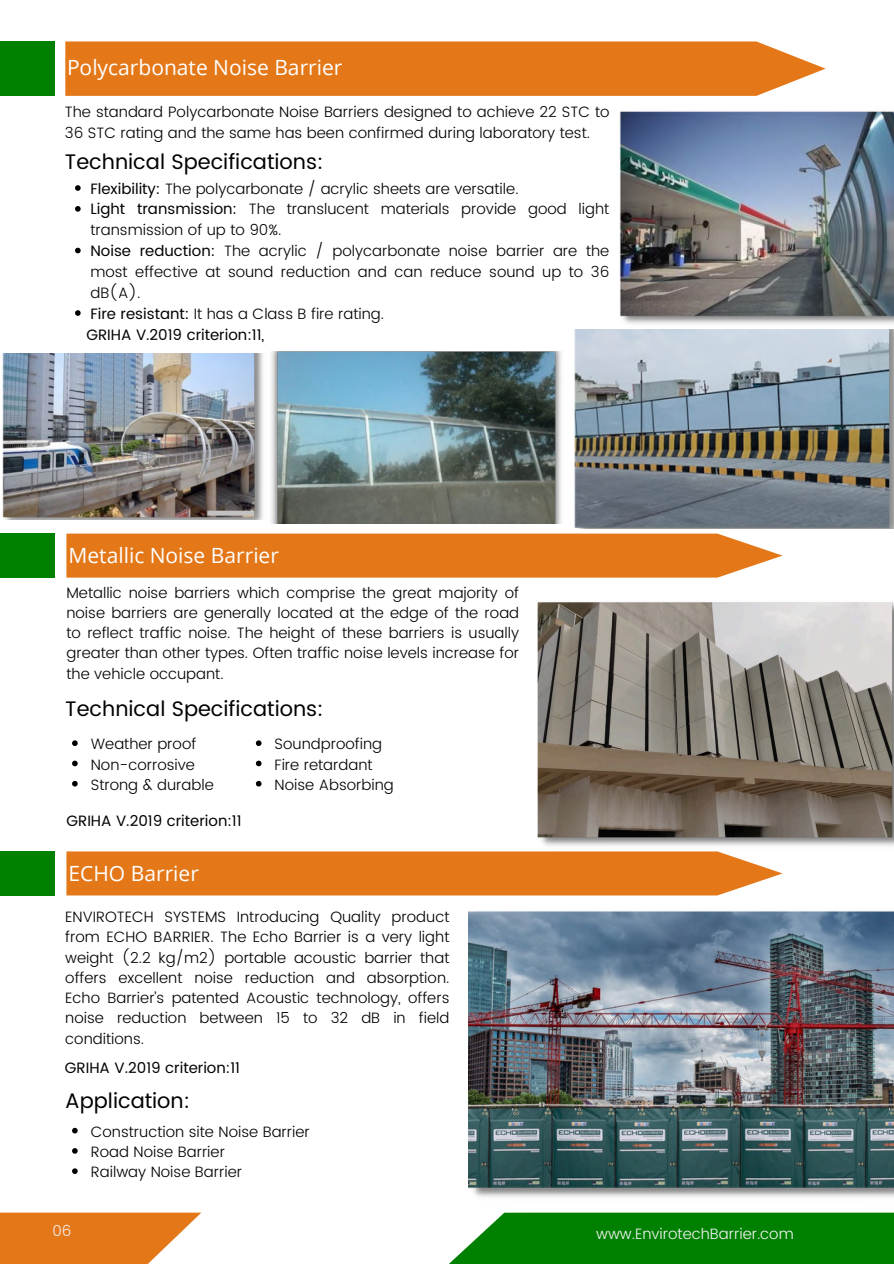
<style>
.page{position:relative;width:894px;height:1264px;background:#fff}
.page>*{position:absolute;margin:0;border:0;box-sizing:border-box;transform-origin:0 0}
.t1{font:21px "Poppins";color:#000}
.t2{font:21px "Open Sans";color:#fff}
.t3{font:300 15px/20.2px "Poppins";color:#000;text-align:justify}
.t4{font:15px "Poppins";color:#000}
.t5{font:300 15px "Poppins";color:#f4f4f6}
.s1{font-weight:400}
</style>
<div class="page">
<svg style="left:65px;top:41px;width:760px;height:55px;background:#e57f25"></svg>
<div style="left:0;top:41px;width:54px;height:55px;background:#008000"></div>
<svg style="left:450px;top:1212px;width:443px;height:51px;background:#128912"></svg>
<div style="left:0;top:1212px;width:201px;height:51px;background:#e47819"></div>
<img style="left:620px;top:111px;width:273px;height:213px">
<img style="left:574px;top:329px;width:319px;height:199px">
<img style="left:2px;top:353px;width:261px;height:166px">
<img style="left:271px;top:351px;width:291px;height:172px">
<svg style="left:75px;top:185px;width:6px;height:6px"></svg>
<svg style="left:75px;top:206px;width:6px;height:6px"></svg>
<svg style="left:75px;top:248px;width:6px;height:5px"></svg>
<svg style="left:75px;top:310px;width:6px;height:6px"></svg>
<div style="left:66px;top:533px;width:716px;height:44px;background:#e47819"></div>
<div style="left:0;top:533px;width:54px;height:44px;background:#008000"></div>
<img style="left:537px;top:602px;width:356px;height:244px">
<svg style="left:72px;top:740px;width:6px;height:6px"></svg>
<svg style="left:72px;top:760px;width:6px;height:6px"></svg>
<svg style="left:72px;top:781px;width:6px;height:5px"></svg>
<svg style="left:256px;top:740px;width:5px;height:6px"></svg>
<svg style="left:256px;top:760px;width:5px;height:6px"></svg>
<svg style="left:256px;top:781px;width:5px;height:5px"></svg>
<img style="left:468px;top:911px;width:425px;height:286px">
<svg style="left:72px;top:1127px;width:6px;height:6px"></svg>
<svg style="left:72px;top:1148px;width:6px;height:5px"></svg>
<svg style="left:72px;top:1168px;width:6px;height:5px"></svg>
<div style="left:66px;top:851px;width:716px;height:44px;background:#e47819"></div>
<div style="left:0;top:851px;width:54px;height:44px;background:#008000"></div>
<h1 class="t2" style="left:67px;top:53px;width:277px">Polycarbonate Noise Barrier</h1>
<p class="t3" style="left:65px;top:102px;width:546px;line-height:20.9px">The standard Polycarbonate Noise Barriers designed to achieve 22 STC to<br>36 STC rating and the same has been confirmed during laboratory test.</p>
<p class="t1" style="left:65px;top:149px;width:260px">Technical Specifications:</p>
<p class="t3" style="left:90px;top:178px;width:429px"><span class="s1">Flexibility:</span> The polycarbonate / acrylic sheets are versatile.</p>
<p class="t3" style="left:90px;top:199px;width:520px;line-height:20.9px"><span class="s1">Light transmission:</span> The translucent materials provide good light transmission of up to 90%.</p>
<p class="t3" style="left:90px;top:240px;width:520px;line-height:20.9px"><span class="s1">Noise reduction:</span> The acrylic / polycarbonate noise barrier are the most effective at sound reduction and can reduce sound up to 36 dB(A).</p>
<p class="t3" style="left:90px;top:303px;width:295px"><span class="s1">Fire resistant:</span> It has a Class B fire rating.</p>
<p class="t4" style="left:86px;top:326px;width:179px">GRIHA V.2019 criterion:11,</p>
<h1 class="t2" style="left:68px;top:540px;width:212px">Metallic Noise Barrier</h1>
<p class="t3" style="left:66px;top:582px;width:454px">Metallic noise barriers which comprise the great majority of noise barriers are generally located at the edge of the road to reflect traffic noise. The height of these barriers is usually greater than other types. Often traffic noise levels increase for the vehicle occupant.</p>
<h1 class="t1" style="left:65px;top:696px;width:260px">Technical Specifications:</h1>
<p class="t3" style="left:91px;top:734px;width:107px">Weather proof</p>
<p class="t3" style="left:91px;top:754px;width:106px">Non-corrosive</p>
<p class="t3" style="left:91px;top:774px;width:124px">Strong &amp; durable</p>
<p class="t4" style="left:66px;top:812px;width:177px">GRIHA V.2019 criterion:11</p>
<p class="t2" style="left:68px;top:858px;width:132px">ECHO Barrier</p>
<p class="t3" style="left:274px;top:734px;width:109px">Soundproofing</p>
<p class="t3" style="left:274px;top:754px;width:99px">Fire retardant</p>
<p class="t3" style="left:274px;top:774px;width:121px">Noise Absorbing</p>
<p class="t3" style="left:65px;top:906px;width:385px">ENVIROTECH SYSTEMS Introducing Quality product from ECHO BARRIER. The Echo Barrier is a very light weight (2.2 kg/m2) portable acoustic barrier that offers excellent noise reduction and absorption.<br>Echo Barrier’s patented Acoustic technology, offers noise reduction between 15 to 32 dB in field conditions.</p>
<p class="t4" style="left:65px;top:1059px;width:177px">GRIHA V.2019 criterion:11</p>
<h1 class="t1" style="left:65px;top:1088px;width:126px">Application:</h1>
<p class="t3" style="left:91px;top:1121px;width:220px">Construction site Noise Barrier</p>
<h1 class="t3" style="left:91px;top:1141px;width:136px">Road Noise Barrier</h1>
<p class="t3" style="left:91px;top:1161px;width:153px">Railway Noise Barrier</p>
<p class="t5" style="left:52px;top:1221px;width:21px">06</p>
<p class="t5" style="left:596px;top:1224px;width:199px">www.EnvirotechBarrier.com</p>
</div>
